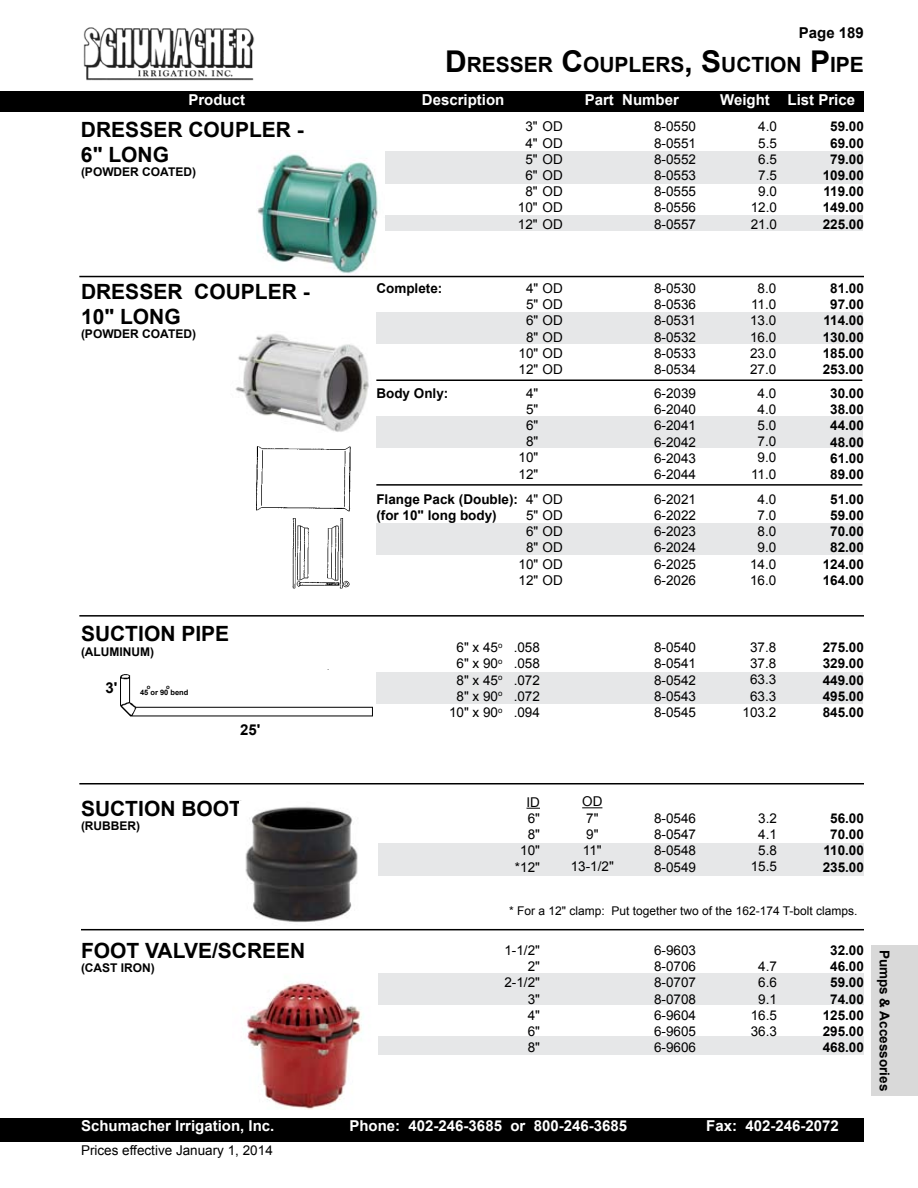
<style>
.page{position:relative;width:918px;height:1188px;background:#fff}
.page>*{position:absolute;margin:0;border:0;box-sizing:border-box;transform-origin:0 0}
.t1{font:700 21px "Arial";color:#000}
.t2{font:700 15px "Arial";color:#fff}
.t3{font:700 15px "Arial";color:#000}
.t4{font:13.5px/16.2px "Arial";color:#000;text-align:center}
.t5{font:700 13.5px/16.2px "Arial";color:#000;text-align:center}
.t6{font:700 12px "Arial";color:#000}
.t7{font:12px "Arial";color:#000}
.t8{font:700 7.5px "Arial";color:#000}
.t9{font:700 6px "Arial";color:#000}
.s1{font-size:30px}
</style>
<div class="page">
<img style="left:83px;top:27px;width:171px;height:54px">
<div style="left:0;top:91px;width:864px;height:20px;background:#000"></div>
<div style="left:0;top:1118px;width:864px;height:23px;background:#000"></div>
<div style="left:378px;top:844px;width:486px;height:32px;background:#e6e7e8"></div>
<div style="left:376px;top:672px;width:486px;height:32px;background:#e6e7e8"></div>
<div style="left:376px;top:312px;width:486px;height:31px;background:#e6e7e8"></div>
<div style="left:376px;top:416px;width:486px;height:32px;background:#e6e7e8"></div>
<div style="left:376px;top:524px;width:486px;height:31px;background:#e6e7e8"></div>
<div style="left:376px;top:216px;width:486px;height:15px;background:#e6e7e8"></div>
<div style="left:376px;top:152px;width:486px;height:32px;background:#e6e7e8"></div>
<div style="left:378px;top:974px;width:486px;height:31px;background:#e6e7e8"></div>
<div style="left:378px;top:1036px;width:486px;height:19px;background:#e6e7e8"></div>
<div style="left:871px;top:945px;width:47px;height:150px;background:#d9d9d9"></div>
<img style="left:235px;top:334px;width:134px;height:98px">
<img style="left:256px;top:152px;width:129px;height:124px">
<hr style="left:79px;top:276px;width:785px;height:1px;background:#000">
<hr style="left:376px;top:484px;width:486px;height:2px;background:#000">
<hr style="left:376px;top:380px;width:486px;height:1px;background:#000">
<hr style="left:81px;top:929px;width:783px;height:1px;background:#000">
<hr style="left:79px;top:615px;width:785px;height:2px;background:#000">
<img style="left:257px;top:447px;width:93px;height:64px">
<img style="left:293px;top:519px;width:56px;height:70px">
<svg style="left:526px;top:808px;width:14px;height:1px"></svg>
<hr style="left:79px;top:783px;width:785px;height:1px;background:#000">
<img style="left:120px;top:669px;width:253px;height:47px">
<svg style="left:582px;top:807px;width:20px;height:1px"></svg>
<img style="left:245px;top:806px;width:113px;height:116px">
<img style="left:246px;top:981px;width:116px;height:129px">
<p class="t3" style="left:799px;top:23px;width:67px">PAGE 189</p>
<h1 class="t1" style="left:445px;top:51px;width:420px"><span class="s1">D</span>RESSER <span class="s1">C</span>OUPLERS<span class="s1">, S</span>UCTION <span class="s1">P</span>IPE</h1>
<p class="t2" style="left:188px;top:90px;width:58px">PRODUCT</p>
<p class="t2" style="left:422px;top:90px;width:84px">DESCRIPTION</p>
<p class="t2" style="left:585px;top:90px;width:96px">PART NUMBER</p>
<p class="t2" style="left:720px;top:90px;width:136px">WEIGHT LIST PRICE</p>
<h1 class="t1" style="left:81px;top:115px;width:31px">DRESSER</h1>
<h1 class="t1" style="left:188px;top:115px;width:31px">COUPLER</h1>
<h1 class="t1" style="left:297px;top:115px;width:8px">-</h1>
<h1 class="t1" style="left:81px;top:141px;width:57px">6" LONG</h1>
<p class="t6" style="left:81px;top:164px;width:117px">(POWDER COATED)</p>
<h1 class="t1" style="left:81px;top:277px;width:31px">DRESSER</h1>
<h1 class="t1" style="left:194px;top:277px;width:31px">COUPLER</h1>
<h1 class="t1" style="left:303px;top:277px;width:8px">-</h1>
<h1 class="t1" style="left:81px;top:303px;width:69px">10" LONG</h1>
<p class="t6" style="left:81px;top:326px;width:117px">(POWDER COATED)</p>
<p class="t5" style="left:376px;top:281px;width:68px">COMPLETE:</p>
<p class="t5" style="left:376px;top:385px;width:74px">BODY ONLY:</p>
<p class="t4" style="left:518px;top:119px;width:46px">3" OD<br>4" OD<br>5" OD<br>6" OD<br>8" OD<br>10" OD<br>12" OD</p>
<p class="t4" style="left:519px;top:280px;width:46px">4" OD<br>5" OD<br>6" OD<br>8" OD<br>10" OD<br>12" OD</p>
<p class="t4" style="left:519px;top:385px;width:21px">4"<br>5"<br>6"<br>8"<br>10"<br>12"</p>
<p class="t4" style="left:519px;top:491px;width:46px">4" OD<br>5" OD<br>6" OD<br>8" OD<br>10" OD<br>12" OD</p>
<p class="t5" style="left:376px;top:491px;width:143px;text-align:left">FLANGE PACK (DOUBLE): (FOR 10" LONG BODY)</p>
<p class="t4" style="left:654px;top:119px;width:44px;text-align:justify">8-0550<br>8-0551<br>8-0552<br>8-0553<br>8-0555<br>8-0556<br>8-0557</p>
<p class="t4" style="left:751px;top:119px;width:28px">4.0<br>5.5<br>6.5<br>7.5<br>9.0<br>12.0<br>21.0</p>
<p class="t5" style="left:823px;top:119px;width:43px">59.00<br>69.00<br>79.00<br>109.00<br>119.00<br>149.00<br>225.00</p>
<p class="t4" style="left:654px;top:280px;width:44px;text-align:justify">8-0530<br>8-0536<br>8-0531<br>8-0532<br>8-0533<br>8-0534</p>
<p class="t4" style="left:750px;top:280px;width:28px">8.0<br>11.0<br>13.0<br>16.0<br>23.0<br>27.0</p>
<p class="t4" style="left:654px;top:385px;width:44px;text-align:justify">6-2039<br>6-2040<br>6-2041<br>6-2042<br>6-2043<br>6-2044</p>
<p class="t4" style="left:751px;top:385px;width:27px">4.0<br>4.0<br>5.0<br>7.0<br>9.0<br>11.0</p>
<p class="t5" style="left:830px;top:386px;width:35px;text-align:justify">30.00<br>38.00<br>44.00<br>48.00<br>61.00<br>89.00</p>
<p class="t4" style="left:654px;top:491px;width:44px;text-align:justify">6-2021<br>6-2022<br>6-2023<br>6-2024<br>6-2025<br>6-2026</p>
<p class="t4" style="left:750px;top:491px;width:28px">4.0<br>7.0<br>8.0<br>9.0<br>14.0<br>16.0</p>
<p class="t5" style="left:823px;top:491px;width:43px">51.00<br>59.00<br>70.00<br>82.00<br>124.00<br>164.00</p>
<p class="t5" style="left:823px;top:281px;width:43px">81.00<br>97.00<br>114.00<br>130.00<br>185.00<br>253.00</p>
<h1 class="t1" style="left:81px;top:620px;width:28px">SUCTION</h1>
<h1 class="t1" style="left:181px;top:620px;width:26px">PIPE</h1>
<p class="t6" style="left:81px;top:644px;width:22px">(ALUMINUM</p>
<p class="t6" style="left:150px;top:644px;width:5px">)</p>
<p class="t4" style="left:449px;top:640px;width:92px">6" x 45<sup>o</sup> .058<br>6" x 90<sup>o</sup> .058<br>8" x 45<sup>o</sup> .072<br>8" x 90<sup>o</sup> .072<br>10" x 90<sup>o</sup> .094</p>
<p class="t4" style="left:654px;top:640px;width:44px;text-align:justify">8-0540<br>8-0541<br>8-0542<br>8-0543<br>8-0545</p>
<p class="t4" style="left:743px;top:639px;width:35px">37.8<br>37.8<br>63.3<br>63.3<br>103.2</p>
<p class="t5" style="left:823px;top:640px;width:43px;text-align:justify">275.00<br>329.00<br>449.00<br>495.00<br>845.00</p>
<p class="t3" style="left:106px;top:677px;width:13px">3'</p>
<p class="t9" style="left:147px;top:683px;width:5px">O</p>
<p class="t9" style="left:166px;top:683px;width:5px">O</p>
<p class="t8" style="left:140px;top:687px;width:50px">45 OR 90 BEND</p>
<p class="t3" style="left:240px;top:719px;width:22px">25'</p>
<p class="t4" style="left:571px;top:794px;width:45px">OD<br>7"<br>9"<br>11"<br>13-1/2"</p>
<p class="t4" style="left:515px;top:794px;width:27px;text-align:right">ID<br>6"<br>8"<br>10" *12"</p>
<h1 class="t1" style="left:81px;top:794px;width:28px">SUCTION</h1>
<h1 class="t1" style="left:181px;top:794px;width:31px">BOOT</h1>
<p class="t6" style="left:81px;top:818px;width:23px">(RUBBER</p>
<p class="t6" style="left:136px;top:818px;width:5px">)</p>
<p class="t4" style="left:654px;top:810px;width:44px;text-align:justify">8-0546<br>8-0547<br>8-0548<br>8-0549</p>
<p class="t4" style="left:751px;top:810px;width:28px">3.2<br>4.1<br>5.8<br>15.5</p>
<p class="t5" style="left:823px;top:811px;width:43px">56.00<br>70.00<br>110.00<br>235.00</p>
<h1 class="t1" style="left:81px;top:936px;width:29px">FOOT</h1>
<h1 class="t1" style="left:145px;top:936px;width:27px">VALVE</h1>
<h1 class="t1" style="left:212px;top:936px;width:36px">/SCREEN</h1>
<p class="t6" style="left:81px;top:960px;width:22px">(CAST</p>
<p class="t6" style="left:121px;top:960px;width:13px">IRON</p>
<p class="t6" style="left:151px;top:960px;width:5px">)</p>
<p class="t7" style="left:509px;top:903px;width:350px">* For a 12" clamp: Put together two of the 162-174 T-bolt clamps.</p>
<p class="t4" style="left:504px;top:942px;width:37px;text-align:right">1-1/2"<br>2"<br>2-1/2"<br>3"<br>4"<br>6"<br>8"</p>
<p class="t4" style="left:654px;top:942px;width:44px;text-align:justify">6-9603<br>8-0706<br>8-0707<br>8-0708<br>6-9604<br>6-9605<br>6-9606</p>
<p class="t5" style="left:823px;top:942px;width:43px">32.00<br>46.00<br>59.00<br>74.00<br>125.00<br>295.00<br>468.00</p>
<p class="t4" style="left:751px;top:958px;width:28px">4.7<br>6.6<br>9.1<br>16.5<br>36.3</p>
<p class="t2" style="left:81px;top:1116px;width:195px">SCHUMACHER IRRIGATION, INC.</p>
<p class="t2" style="left:349px;top:1116px;width:279px">PHONE: 402-246-3685 OR 800-246-3685</p>
<p class="t2" style="left:706px;top:1116px;width:134px">FAX: 402-246-2072</p>
<p class="t4" style="left:81px;top:1142px;width:193px">Prices effective January 1, 2014</p>
<p class="t5" style="left:892px;top:950px;width:143px;rotate:90deg">PUMPS &amp; ACCESSORIES</p>
</div>
